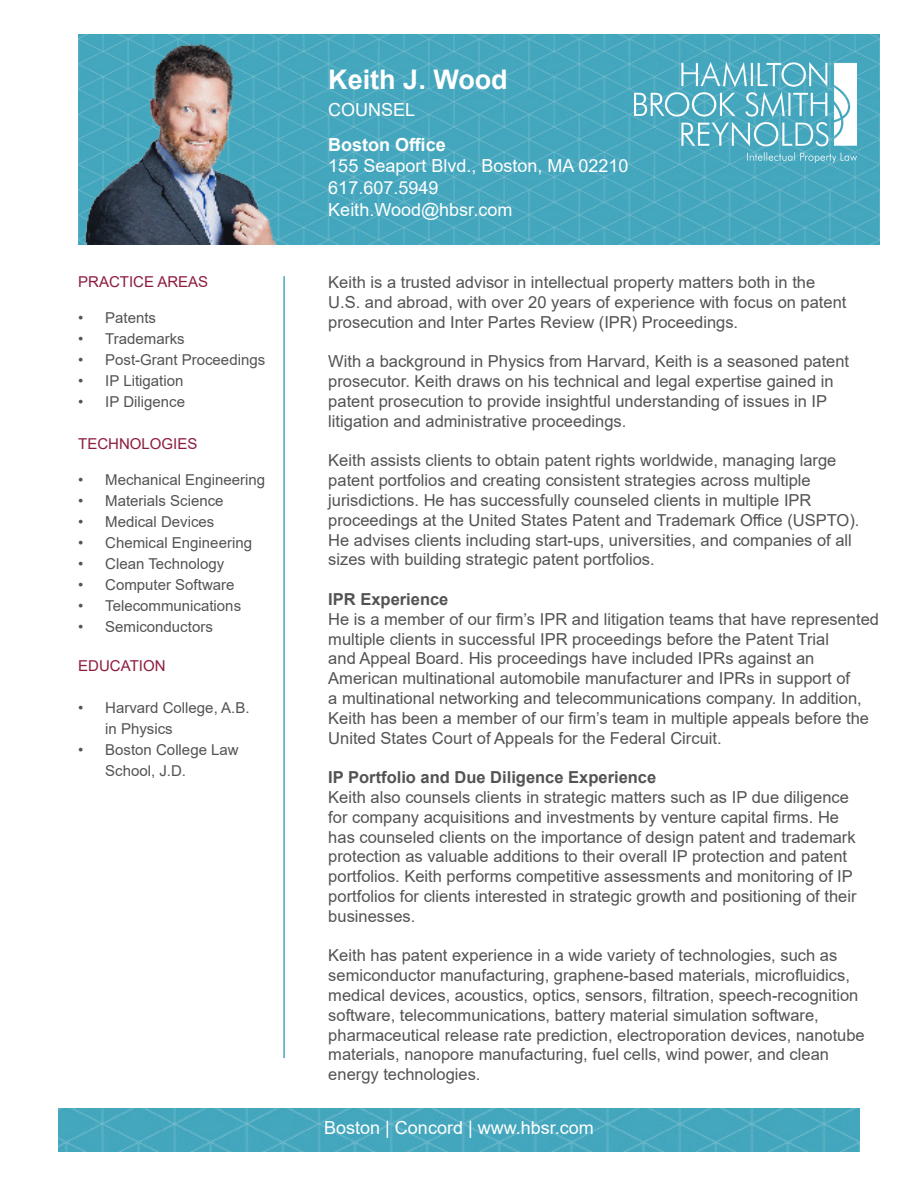
<style>
.page{position:relative;width:918px;height:1188px;background:#fff}
.page>*{position:absolute;margin:0;border:0;box-sizing:border-box;transform-origin:0 0}
.t1{font:700 27px "Arial";color:#fff}
.t2{font:18px/21.6px "Arial";color:#fff}
.t3{font:16.5px/19.8px "Arial";color:#535353}
.t4{font:700 16.5px "Arial";color:#535353}
.t5{font:15px/21px "Arial";color:#535353}
.t6{font:15px "Arial";color:#8d1c3e}
.s1{font-weight:700}
</style>
<div class="page">
<img style="left:78px;top:35px;width:801px;height:209px">
<img style="left:634px;top:63px;width:223px;height:99px">
<img style="left:59px;top:1108px;width:800px;height:44px">
<hr style="left:283px;top:276px;width:2px;height:782px;background:#45a7be">
<img style="left:78px;top:43px;width:216px;height:201px">
<p class="t6" style="left:78px;top:272px;width:132px">PRACTICE AREAS</p>
<p class="t5" style="left:78px;top:307px;width:79px">• Patents</p>
<p class="t5" style="left:78px;top:328px;width:108px">• Trademarks</p>
<p class="t5" style="left:78px;top:349px;width:188px">• Post-Grant Proceedings</p>
<p class="t5" style="left:78px;top:370px;width:107px">• IP Litigation</p>
<p class="t5" style="left:78px;top:391px;width:108px">• IP Diligence</p>
<p class="t6" style="left:78px;top:434px;width:121px">TECHNOLOGIES</p>
<p class="t5" style="left:78px;top:469px;width:188px">• Mechanical Engineering</p>
<p class="t5" style="left:78px;top:490px;width:147px">• Materials Science</p>
<p class="t5" style="left:78px;top:511px;width:138px">• Medical Devices</p>
<p class="t5" style="left:78px;top:532px;width:175px">• Chemical Engineering</p>
<p class="t5" style="left:78px;top:553px;width:147px">• Clean Technology</p>
<p class="t5" style="left:78px;top:574px;width:158px">• Computer Software</p>
<p class="t5" style="left:78px;top:595px;width:164px">• Telecommunications</p>
<p class="t5" style="left:78px;top:616px;width:136px">• Semiconductors</p>
<p class="t6" style="left:78px;top:656px;width:89px">EDUCATION</p>
<p class="t5" style="left:105px;top:697px;width:146px;text-indent:-27px">• Harvard College, A.B. in Physics</p>
<p class="t5" style="left:105px;top:739px;width:135px;text-indent:-27px">• Boston College Law<br>School, J.D.</p>
<p class="t1" style="left:328px;top:60px;width:181px">Keith J. Wood</p>
<p class="t2" style="left:328px;top:99px;width:89px">COUNSEL</p>
<p class="t2" style="left:328px;top:134px;width:302px"><span class="s1">Boston Office<br></span>155 Seaport Blvd., Boston, MA 02210</p>
<p class="t2" style="left:328px;top:177px;width:112px">617.607.5949</p>
<p class="t2" style="left:328px;top:198px;width:186px">Keith.Wood@hbsr.com</p>
<p class="t3" style="left:328px;top:272px;width:520px">Keith is a trusted advisor in intellectual property matters both in the<br>U.S. and abroad, with over 20 years of experience with focus on patent prosecution and Inter Partes Review (IPR) Proceedings.</p>
<p class="t3" style="left:328px;top:352px;width:522px">With a background in Physics from Harvard, Keith is a seasoned patent prosecutor. Keith draws on his technical and legal expertise gained in patent prosecution to provide insightful understanding of issues in IP litigation and administrative proceedings.</p>
<p class="t3" style="left:328px;top:451px;width:533px">Keith assists clients to obtain patent rights worldwide, managing large patent portfolios and creating consistent strategies across multiple jurisdictions. He has successfully counseled clients in multiple IPR proceedings at the United States Patent and Trademark Office (USPTO).<br>He advises clients including start-ups, universities, and companies of all sizes with building strategic patent portfolios.</p>
<p class="t4" style="left:328px;top:588px;width:122px">IPR Experience</p>
<p class="t3" style="left:328px;top:609px;width:552px">He is a member of our firm’s IPR and litigation teams that have represented multiple clients in successful IPR proceedings before the Patent Trial<br>and Appeal Board. His proceedings have included IPRs against an American multinational automobile manufacturer and IPRs in support of<br>a multinational networking and telecommunications company. In addition, Keith has been a member of our firm’s team in multiple appeals before the United States Court of Appeals for the Federal Circuit.</p>
<p class="t4" style="left:328px;top:766px;width:329px">IP Portfolio and Due Diligence Experience</p>
<p class="t3" style="left:328px;top:787px;width:530px">Keith also counsels clients in strategic matters such as IP due diligence for company acquisitions and investments by venture capital firms. He has counseled clients on the importance of design patent and trademark protection as valuable additions to their overall IP protection and patent portfolios. Keith performs competitive assessments and monitoring of IP portfolios for clients interested in strategic growth and positioning of their businesses.</p>
<p class="t3" style="left:328px;top:946px;width:538px">Keith has patent experience in a wide variety of technologies, such as semiconductor manufacturing, graphene-based materials, microfluidics, medical devices, acoustics, optics, sensors, filtration, speech-recognition software, telecommunications, battery material simulation software, pharmaceutical release rate prediction, electroporation devices, nanotube materials, nanopore manufacturing, fuel cells, wind power, and clean energy technologies.</p>
<p class="t2" style="left:324px;top:1117px;width:271px">Boston | Concord | www.hbsr.com</p>
</div>
